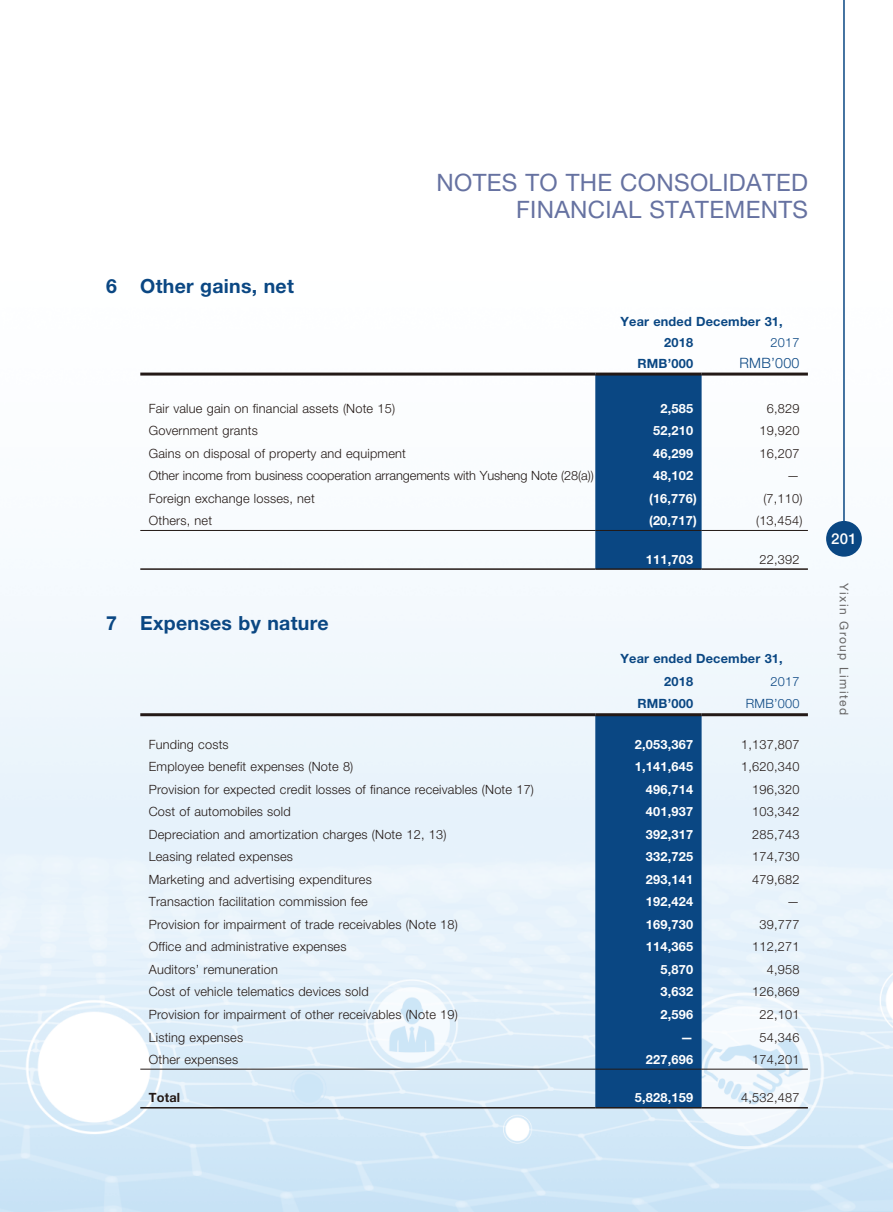
<style>
.page{position:relative;width:893px;height:1212px;background:#fff}
.page>*{position:absolute;margin:0;border:0;box-sizing:border-box;transform-origin:0 0}
.t1{font:24px/27px "Helvetica Neue";letter-spacing:.015em;color:#6672a1;text-align:right}
.t2{font:700 19.5px "Helvetica Neue";letter-spacing:.015em;color:#0a4783}
.t3{font:500 15px "Helvetica Neue";color:#fff}
.t4{font:300 14.25px "Helvetica Neue";letter-spacing:.015em;color:#0a4783}
.t5{font:300 12.75px "Helvetica Neue";letter-spacing:.015em;color:#231916}
.t6{font:700 12.75px "Helvetica Neue";letter-spacing:.015em;color:#fff}
.t7{font:300 12.75px "Helvetica Neue";letter-spacing:-.005em;color:#231916}
.t8{font:700 12.75px/20.2px "Helvetica Neue";letter-spacing:.015em;color:#0a4783}
.t9{font:300 12.75px "Helvetica Neue";letter-spacing:.015em;color:#0a4783}
.t10{font:700 12.75px "Helvetica Neue";letter-spacing:.015em;color:#231916}
.t11{font:12px "Helvetica Neue";letter-spacing:.115em;color:#666565}
</style>
<div class="page">
<img style="left:0;top:372px;width:893px;height:840px">
<div style="left:826px;top:521px;width:36px;height:36px;background:#0a4783;border-radius:50%"></div>
<hr style="left:843px;top:0;width:2px;height:531px;background:#0a4783">
<div style="left:595px;top:376px;width:107px;height:192px;background:#0a4783"></div>
<hr style="left:140px;top:373px;width:455px;height:3px;background:#231916">
<hr style="left:595px;top:373px;width:107px;height:3px;background:#231916">
<hr style="left:702px;top:373px;width:106px;height:3px;background:#231916">
<hr style="left:140px;top:530px;width:455px;height:1px;background:#231916">
<hr style="left:595px;top:530px;width:107px;height:1px;background:#231916">
<hr style="left:702px;top:530px;width:106px;height:1px;background:#231916">
<hr style="left:140px;top:568px;width:455px;height:2px;background:#231916">
<hr style="left:595px;top:568px;width:107px;height:2px;background:#231916">
<hr style="left:702px;top:568px;width:106px;height:2px;background:#231916">
<div style="left:595px;top:716px;width:107px;height:391px;background:#0a4783"></div>
<hr style="left:140px;top:713px;width:455px;height:3px;background:#231916">
<hr style="left:595px;top:713px;width:107px;height:3px;background:#231916">
<hr style="left:702px;top:713px;width:106px;height:3px;background:#231916">
<hr style="left:140px;top:1069px;width:455px;height:1px;background:#231916">
<hr style="left:595px;top:1069px;width:107px;height:1px;background:#231916">
<hr style="left:702px;top:1069px;width:106px;height:1px;background:#231916">
<hr style="left:140px;top:1107px;width:455px;height:1px;background:#231916">
<hr style="left:595px;top:1107px;width:107px;height:1px;background:#231916">
<hr style="left:702px;top:1107px;width:106px;height:1px;background:#231916">
<h2 class="t2" style="left:106px;top:274px;width:189px">6 Other gains, net</h2>
<h1 class="t1" style="left:436px;top:168px;width:373px">NOTES TO THE CONSOLIDATED<br>FINANCIAL STATEMENTS</h1>
<p class="t8" style="left:664px;top:311px;width:120px;text-indent:-44px">Year ended December 31,<br>2018</p>
<p class="t9" style="left:770px;top:334px;width:30px">2017</p>
<p class="t8" style="left:637px;top:353px;width:57px">RMB’000</p>
<p class="t4" style="left:740px;top:354px;width:61px">RMB’000</p>
<p class="t5" style="left:149px;top:400px;width:248px">Fair value gain on financial assets (Note 15)</p>
<p class="t6" style="left:660px;top:400px;width:34px">2,585</p>
<p class="t5" style="left:767px;top:400px;width:34px">6,829</p>
<p class="t5" style="left:149px;top:423px;width:111px">Government grants</p>
<p class="t6" style="left:653px;top:423px;width:41px">52,210</p>
<p class="t5" style="left:759px;top:423px;width:41px">19,920</p>
<p class="t5" style="left:149px;top:445px;width:259px">Gains on disposal of property and equipment</p>
<p class="t6" style="left:653px;top:445px;width:41px">46,299</p>
<p class="t5" style="left:759px;top:445px;width:41px">16,207</p>
<p class="t7" style="left:149px;top:468px;width:446px">Other income from business cooperation arrangements with Yusheng Note (28(a))</p>
<p class="t6" style="left:653px;top:468px;width:41px">48,102</p>
<p class="t5" style="left:787px;top:468px;width:14px">—</p>
<p class="t5" style="left:149px;top:490px;width:168px">Foreign exchange losses, net</p>
<p class="t6" style="left:649px;top:490px;width:49px">(16,776)</p>
<p class="t5" style="left:763px;top:490px;width:41px">(7,110)</p>
<p class="t5" style="left:149px;top:513px;width:65px">Others, net</p>
<p class="t6" style="left:649px;top:513px;width:49px">(20,717)</p>
<p class="t5" style="left:756px;top:513px;width:48px">(13,454)</p>
<p class="t6" style="left:646px;top:551px;width:49px">111,703</p>
<p class="t5" style="left:759px;top:551px;width:41px">22,392</p>
<h2 class="t2" style="left:106px;top:611px;width:224px">7 Expenses by nature</h2>
<p class="t8" style="left:664px;top:647px;width:120px;line-height:22.5px;text-indent:-44px">Year ended December 31,<br>2018</p>
<p class="t9" style="left:770px;top:673px;width:30px">2017</p>
<p class="t8" style="left:637px;top:693px;width:57px">RMB’000</p>
<p class="t9" style="left:746px;top:696px;width:55px">RMB’000</p>
<p class="t5" style="left:149px;top:736px;width:81px">Funding costs</p>
<p class="t6" style="left:635px;top:736px;width:60px">2,053,367</p>
<p class="t5" style="left:741px;top:736px;width:60px">1,137,807</p>
<p class="t5" style="left:149px;top:759px;width:206px">Employee benefit expenses (Note 8)</p>
<p class="t6" style="left:635px;top:759px;width:60px">1,141,645</p>
<p class="t5" style="left:741px;top:759px;width:60px">1,620,340</p>
<p class="t5" style="left:149px;top:781px;width:387px">Provision for expected credit losses of finance receivables (Note 17)</p>
<p class="t6" style="left:646px;top:781px;width:49px">496,714</p>
<p class="t5" style="left:752px;top:781px;width:49px">196,320</p>
<p class="t5" style="left:149px;top:804px;width:143px">Cost of automobiles sold</p>
<p class="t6" style="left:646px;top:804px;width:49px">401,937</p>
<p class="t5" style="left:752px;top:804px;width:49px">103,342</p>
<p class="t5" style="left:149px;top:826px;width:299px">Depreciation and amortization charges (Note 12, 13)</p>
<p class="t6" style="left:646px;top:826px;width:49px">392,317</p>
<p class="t5" style="left:752px;top:826px;width:49px">285,743</p>
<p class="t5" style="left:149px;top:849px;width:146px">Leasing related expenses</p>
<p class="t6" style="left:646px;top:849px;width:49px">332,725</p>
<p class="t5" style="left:752px;top:849px;width:49px">174,730</p>
<p class="t5" style="left:149px;top:871px;width:225px">Marketing and advertising expenditures</p>
<p class="t6" style="left:646px;top:871px;width:49px">293,141</p>
<p class="t5" style="left:752px;top:871px;width:49px">479,682</p>
<p class="t5" style="left:149px;top:894px;width:220px">Transaction facilitation commission fee</p>
<p class="t6" style="left:646px;top:894px;width:49px">192,424</p>
<p class="t5" style="left:787px;top:894px;width:14px">—</p>
<p class="t5" style="left:149px;top:916px;width:311px">Provision for impairment of trade receivables (Note 18)</p>
<p class="t6" style="left:646px;top:916px;width:49px">169,730</p>
<p class="t5" style="left:759px;top:916px;width:41px">39,777</p>
<p class="t5" style="left:149px;top:939px;width:199px">Office and administrative expenses</p>
<p class="t6" style="left:646px;top:939px;width:49px">114,365</p>
<p class="t5" style="left:752px;top:939px;width:49px">112,271</p>
<p class="t5" style="left:149px;top:962px;width:131px">Auditors’ remuneration</p>
<p class="t6" style="left:660px;top:961px;width:34px">5,870</p>
<p class="t5" style="left:767px;top:962px;width:34px">4,958</p>
<p class="t5" style="left:149px;top:984px;width:221px">Cost of vehicle telematics devices sold</p>
<p class="t6" style="left:660px;top:984px;width:34px">3,632</p>
<p class="t5" style="left:752px;top:984px;width:49px">126,869</p>
<p class="t5" style="left:149px;top:1007px;width:311px">Provision for impairment of other receivables (Note 19)</p>
<p class="t6" style="left:660px;top:1006px;width:34px">2,596</p>
<p class="t5" style="left:759px;top:1007px;width:41px">22,101</p>
<p class="t5" style="left:149px;top:1029px;width:96px">Listing expenses</p>
<p class="t6" style="left:680px;top:1029px;width:14px">—</p>
<p class="t5" style="left:759px;top:1029px;width:41px">54,346</p>
<p class="t5" style="left:149px;top:1052px;width:91px">Other expenses</p>
<p class="t6" style="left:646px;top:1051px;width:49px">227,696</p>
<p class="t5" style="left:752px;top:1052px;width:49px">174,201</p>
<p class="t10" style="left:149px;top:1090px;width:33px">Total</p>
<p class="t6" style="left:635px;top:1090px;width:60px">5,828,159</p>
<p class="t5" style="left:741px;top:1090px;width:60px">4,532,487</p>
<p class="t3" style="left:831px;top:529px;width:27px">201</p>
<p class="t11" style="left:851px;top:583px;width:133px;rotate:90deg">Yixin Group Limited</p>
</div>
